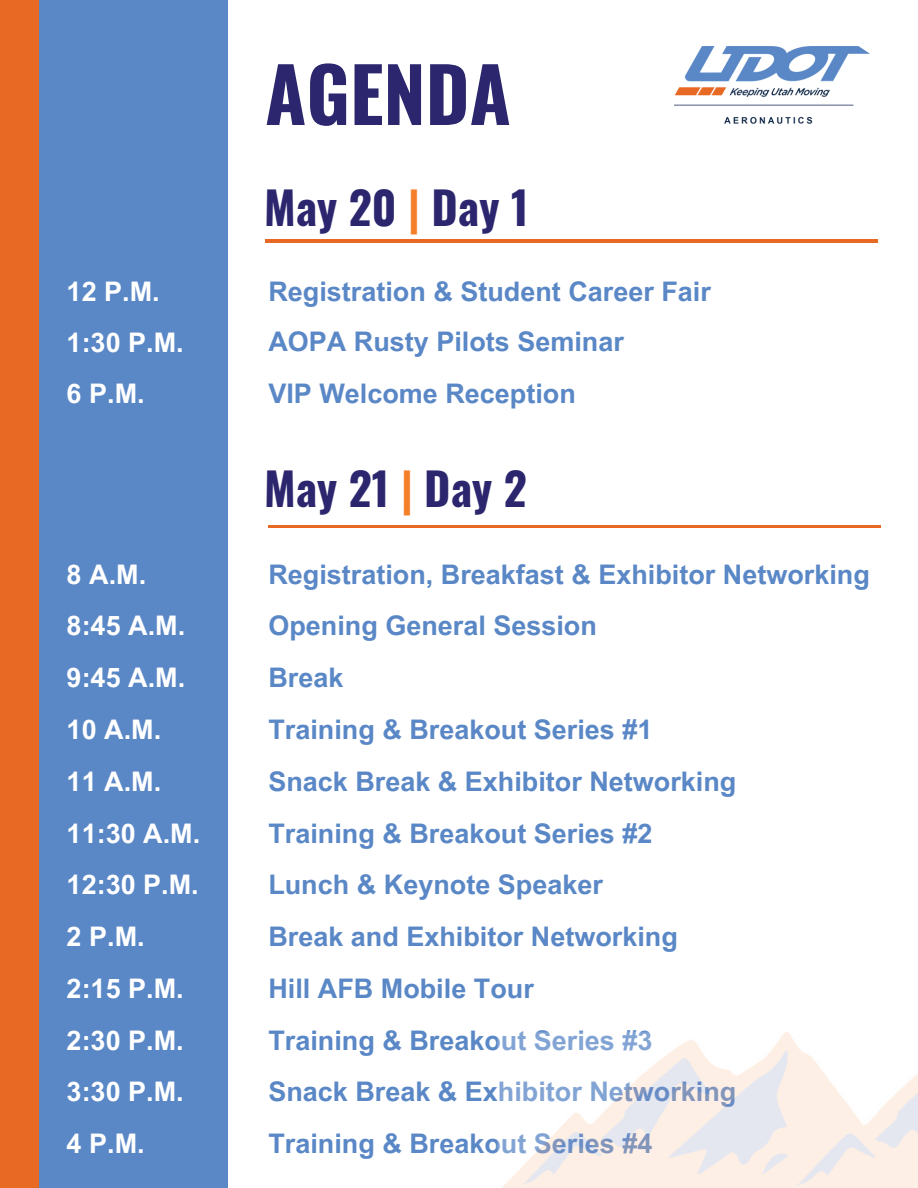
<style>
.page{position:relative;width:918px;height:1188px;background:#fff}
.page>*{position:absolute;margin:0;border:0;box-sizing:border-box;transform-origin:0 0}
.t1{font:700 75px "Oswald";color:#2b266d}
.t2{font:700 45px "Oswald";color:#2b266d}
.t3{font:700 27px "Arial MT Pro";color:#5a87c6}
.t4{font:700 27px "Arial MT Pro";color:#fff}
.s1{color:#f57f29}
</style>
<div class="page">
<div style="left:0;top:0;width:45px;height:1188px;background:#e86924"></div>
<div style="left:39px;top:0;width:189px;height:1188px;background:#5a87c6"></div>
<img style="left:674px;top:47px;width:196px;height:77px">
<svg style="left:265px;top:240px;width:612px;height:2px"></svg>
<svg style="left:268px;top:525px;width:612px;height:2px"></svg>
<h3 class="t1" style="left:265px;top:36px;width:247px">AGENDA</h3>
<h3 class="t4" style="left:67px;top:281px;width:95px">12 P.M.</h3>
<h3 class="t2" style="left:264px;top:173px;width:266px">May 20 <span class="s1">|</span> Day 1</h3>
<h3 class="t3" style="left:268px;top:281px;width:444px">Registration &amp; Student Career Fair</h3>
<h2 class="t4" style="left:67px;top:332px;width:119px">1:30 P.M.</h2>
<p class="t3" style="left:268px;top:331px;width:357px">AOPA Rusty Pilots Seminar</p>
<h3 class="t4" style="left:67px;top:383px;width:80px">6 P.M.</h3>
<h3 class="t4" style="left:67px;top:564px;width:81px">8 A.M.</h3>
<h3 class="t3" style="left:268px;top:383px;width:309px">VIP Welcome Reception</h3>
<h3 class="t2" style="left:264px;top:453px;width:264px">May 21 <span class="s1">|</span> Day 2</h3>
<h1 class="t3" style="left:268px;top:564px;width:603px">Registration, Breakfast &amp; Exhibitor Networking</h1>
<h3 class="t4" style="left:67px;top:616px;width:120px">8:45 A.M.</h3>
<h3 class="t3" style="left:268px;top:616px;width:330px">Opening General Session</h3>
<h3 class="t3" style="left:268px;top:668px;width:77px">Break</h3>
<h3 class="t3" style="left:268px;top:719px;width:386px">Training &amp; Breakout Series #1</h3>
<h3 class="t4" style="left:67px;top:668px;width:120px">9:45 A.M.</h3>
<h3 class="t4" style="left:67px;top:719px;width:96px">10 A.M.</h3>
<p class="t4" style="left:67px;top:771px;width:96px">11 A.M.</p>
<h2 class="t4" style="left:67px;top:823px;width:135px">11:30 A.M.</h2>
<p class="t4" style="left:67px;top:875px;width:134px">12:30 P.M.</p>
<p class="t3" style="left:268px;top:771px;width:470px">Snack Break &amp; Exhibitor Networking</p>
<p class="t3" style="left:268px;top:823px;width:386px">Training &amp; Breakout Series #2</p>
<p class="t3" style="left:268px;top:875px;width:336px">Lunch &amp; Keynote Speaker</p>
<p class="t4" style="left:67px;top:927px;width:80px">2 P.M.</p>
<p class="t3" style="left:268px;top:927px;width:411px">Break and Exhibitor Networking</p>
<p class="t4" style="left:67px;top:978px;width:119px">2:15 P.M.</p>
<p class="t3" style="left:268px;top:978px;width:267px">Hill AFB Mobile Tour</p>
<p class="t4" style="left:67px;top:1030px;width:119px">2:30 P.M.</p>
<p class="t3" style="left:268px;top:1030px;width:386px">Training &amp; Breakout Series #3</p>
<p class="t4" style="left:67px;top:1082px;width:119px">3:30 P.M.</p>
<p class="t3" style="left:268px;top:1082px;width:470px">Snack Break &amp; Exhibitor Networking</p>
<p class="t4" style="left:67px;top:1134px;width:80px">4 P.M.</p>
<p class="t3" style="left:268px;top:1134px;width:386px">Training &amp; Breakout Series #4</p>
</div>
